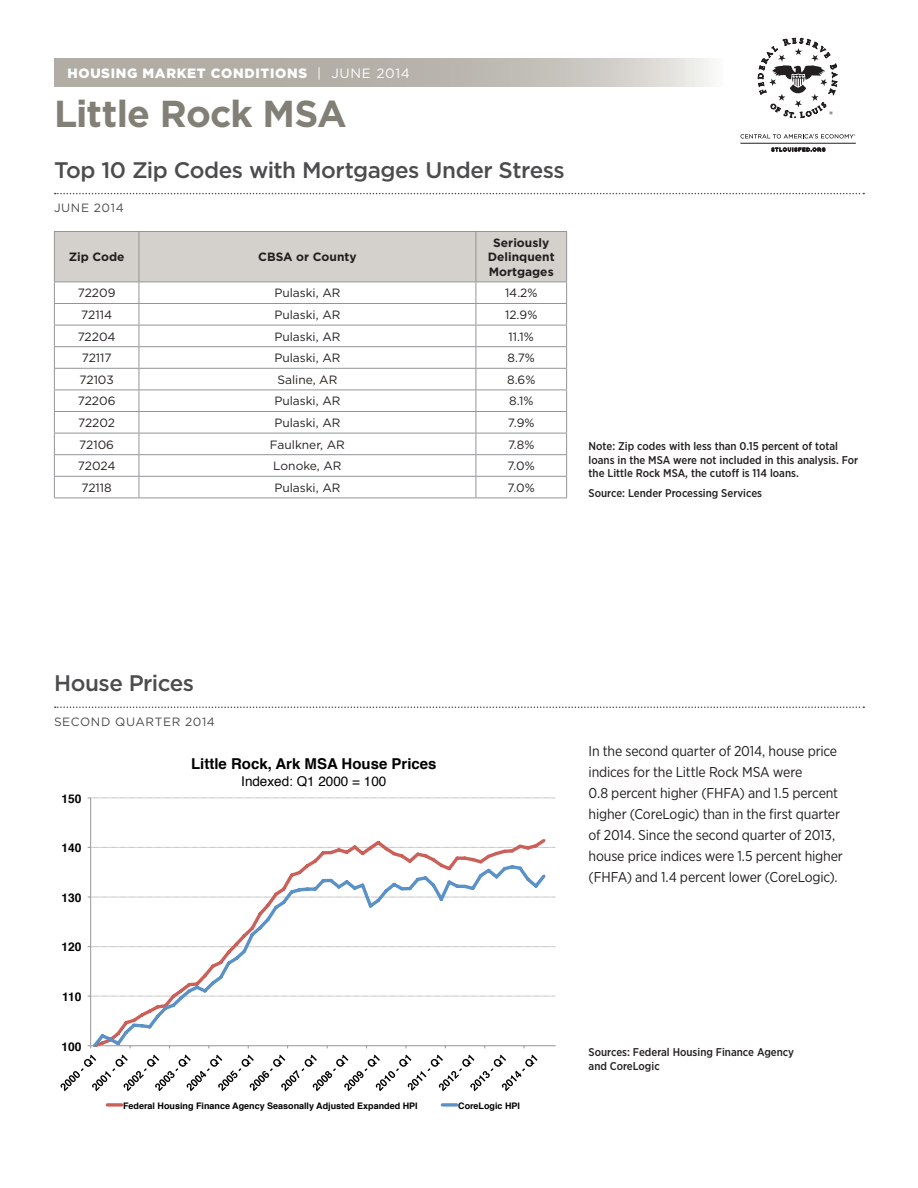
<style>
.page{position:relative;width:918px;height:1188px;background:#fff}
.page>*{position:absolute;margin:0;border:0;box-sizing:border-box;transform-origin:0 0}
.t1{font:700 37.5px "Gotham";letter-spacing:-.02em;color:#828076}
.t2{font:500 22.5px "Gotham";letter-spacing:-.02em;color:#4b4c4d}
.t3{font:700 15px "Helvetica";color:#000}
.Figure_analysis_text{font:14.25px/21px "Gotham Narrow";letter-spacing:-.015em;color:#231f20}
.t4{font:900 13.5px "Gotham";letter-spacing:.05em;color:#fff}
.t5{font:13.5px "Helvetica";color:#000}
.HMC_Zip_Code_Table_B{font:12px "Gotham";color:#231f20}
.HMC_Zip_Code_Table_H{font:700 12px/14.4px "Gotham";color:#231f20;text-align:center}
.t6{font:12px "Gotham";letter-spacing:.05em;color:#4b4c4d}
.t7{font:700 12px "Helvetica";color:#000}
.Figure_notes_and_sou{font:500 11.25px/13.5px "Gotham Narrow";color:#231f20}
.t8{font:700 9px "Helvetica";color:#000}
.s1{font-weight:400}
</style>
<div class="page">
<svg style="left:54px;top:58px;width:656px;height:28px;background:#bdbab3"></svg>
<svg style="left:740px;top:134px;width:115px;height:5px"></svg>
<svg style="left:771px;top:147px;width:54px;height:5px"></svg>
<hr style="left:740px;top:143px;width:116px;height:1px;background:#231f20">
<svg style="left:758px;top:37px;width:79px;height:81px"></svg>
<svg style="left:55px;top:706px;width:809px;height:2px"></svg>
<svg style="left:55px;top:193px;width:809px;height:1px"></svg>
<hr style="left:54px;top:498px;width:85px;height:1px;background:#939598">
<hr style="left:139px;top:498px;width:337px;height:1px;background:#939598">
<svg style="left:54px;top:231px;width:513px;height:267px"></svg>
<hr style="left:476px;top:498px;width:91px;height:1px;background:#939598">
<hr style="left:90px;top:798px;width:1px;height:248px;background:#979797">
<svg style="left:88px;top:798px;width:467px;height:1px"></svg>
<hr style="left:91px;top:1045px;width:465px;height:1px;background:#979797">
<svg style="left:91px;top:836px;width:457px;height:27px"></svg>
<svg style="left:91px;top:863px;width:458px;height:183px"></svg>
<svg style="left:60px;top:1055px;width:478px;height:36px"></svg>
<svg style="left:107px;top:1103px;width:15px;height:4px"></svg>
<svg style="left:442px;top:1103px;width:15px;height:4px"></svg>
<p class="t4" style="left:68px;top:64px;width:344px">HOUSING MARKET CONDITIONS <span class="s1">| JUNE 2014</span></p>
<p class="t1" style="left:54px;top:89px;width:294px">Little Rock MSA</p>
<h2 class="t2" style="left:54px;top:155px;width:512px">Top 10 Zip Codes with Mortgages Under Stress</h2>
<p class="t6" style="left:54px;top:201px;width:71px">JUNE 2014</p>
<p class="HMC_Zip_Code_Table_H" style="left:69px;top:250px;width:57px">Zip Code</p>
<p class="HMC_Zip_Code_Table_H" style="left:258px;top:250px;width:100px">CBSA or County</p>
<p class="HMC_Zip_Code_Table_H" style="left:488px;top:236px;width:68px">Seriously<br>Delinquent<br>Mortgages</p>
<p class="HMC_Zip_Code_Table_B" style="left:78px;top:286px;width:39px">72209</p>
<p class="HMC_Zip_Code_Table_B" style="left:274px;top:286px;width:68px">Pulaski, AR</p>
<p class="HMC_Zip_Code_Table_B" style="left:505px;top:286px;width:34px">14.2%</p>
<p class="HMC_Zip_Code_Table_B" style="left:81px;top:307px;width:32px">72114</p>
<p class="HMC_Zip_Code_Table_B" style="left:274px;top:307px;width:68px">Pulaski, AR</p>
<p class="HMC_Zip_Code_Table_B" style="left:505px;top:307px;width:34px">12.9%</p>
<p class="HMC_Zip_Code_Table_B" style="left:78px;top:329px;width:39px">72204</p>
<p class="HMC_Zip_Code_Table_B" style="left:274px;top:329px;width:68px">Pulaski, AR</p>
<p class="HMC_Zip_Code_Table_B" style="left:509px;top:329px;width:27px">11.1%</p>
<p class="HMC_Zip_Code_Table_B" style="left:82px;top:350px;width:31px">72117</p>
<p class="HMC_Zip_Code_Table_B" style="left:274px;top:350px;width:68px">Pulaski, AR</p>
<p class="HMC_Zip_Code_Table_B" style="left:508px;top:350px;width:29px">8.7%</p>
<p class="HMC_Zip_Code_Table_B" style="left:80px;top:372px;width:36px">72103</p>
<p class="HMC_Zip_Code_Table_B" style="left:277px;top:372px;width:62px">Saline, AR</p>
<p class="HMC_Zip_Code_Table_B" style="left:507px;top:372px;width:30px">8.6%</p>
<p class="HMC_Zip_Code_Table_B" style="left:78px;top:394px;width:39px">72206</p>
<p class="HMC_Zip_Code_Table_B" style="left:274px;top:394px;width:68px">Pulaski, AR</p>
<p class="HMC_Zip_Code_Table_B" style="left:509px;top:394px;width:26px">8.1%</p>
<p class="HMC_Zip_Code_Table_B" style="left:78px;top:415px;width:38px">72202</p>
<p class="HMC_Zip_Code_Table_B" style="left:274px;top:415px;width:68px">Pulaski, AR</p>
<p class="HMC_Zip_Code_Table_B" style="left:508px;top:415px;width:28px">7.9%</p>
<p class="HMC_Zip_Code_Table_B" style="left:79px;top:437px;width:36px">72106</p>
<p class="HMC_Zip_Code_Table_B" style="left:270px;top:437px;width:76px">Faulkner, AR</p>
<p class="HMC_Zip_Code_Table_B" style="left:508px;top:437px;width:28px">7.8%</p>
<p class="HMC_Zip_Code_Table_B" style="left:78px;top:458px;width:39px">72024</p>
<p class="HMC_Zip_Code_Table_B" style="left:273px;top:458px;width:70px">Lonoke, AR</p>
<p class="HMC_Zip_Code_Table_B" style="left:508px;top:458px;width:29px">7.0%</p>
<p class="HMC_Zip_Code_Table_B" style="left:82px;top:480px;width:32px">72118</p>
<p class="HMC_Zip_Code_Table_B" style="left:274px;top:480px;width:68px">Pulaski, AR</p>
<p class="HMC_Zip_Code_Table_B" style="left:508px;top:480px;width:29px">7.0%</p>
<p class="Figure_notes_and_sou" style="left:589px;top:439px;width:271px">Note: Zip codes with less than 0.15 percent of total loans in the MSA were not included in this analysis. For the Little Rock MSA, the cutoff is 114 loans.</p>
<p class="Figure_notes_and_sou" style="left:589px;top:486px;width:175px">Source: Lender Processing Services</p>
<h2 class="t2" style="left:54px;top:669px;width:142px">House Prices</h2>
<p class="t6" style="left:54px;top:714px;width:163px">SECOND QUARTER 2014</p>
<p class="t7" style="left:62px;top:789px;width:21px">150</p>
<p class="t7" style="left:62px;top:838px;width:21px">140</p>
<p class="t7" style="left:62px;top:888px;width:21px">130</p>
<p class="t7" style="left:62px;top:938px;width:21px">120</p>
<p class="t7" style="left:62px;top:987px;width:21px">110</p>
<p class="t7" style="left:62px;top:1037px;width:21px">100</p>
<p class="t3" style="left:191px;top:752px;width:247px">Little Rock, Ark MSA House Prices</p>
<p class="t5" style="left:241px;top:770px;width:147px">Indexed: Q1 2000 = 100</p>
<p class="t8" style="left:123px;top:1099px;width:296px">Federal Housing Finance Agency Seasonally Adjusted Expanded HPI</p>
<p class="t8" style="left:458px;top:1099px;width:63px">CoreLogic HPI</p>
<p class="Figure_analysis_text" style="left:589px;top:740px;width:256px">In the second quarter of 2014, house price indices for the Little Rock MSA were<br>0.8 percent higher (FHFA) and 1.5 percent higher (CoreLogic) than in the first quarter of 2014. Since the second quarter of 2013, house price indices were 1.5 percent higher (FHFA) and 1.4 percent lower (CoreLogic).</p>
<p class="Figure_notes_and_sou" style="left:589px;top:1045px;width:207px">Sources: Federal Housing Finance Agency and CoreLogic</p>
</div>
